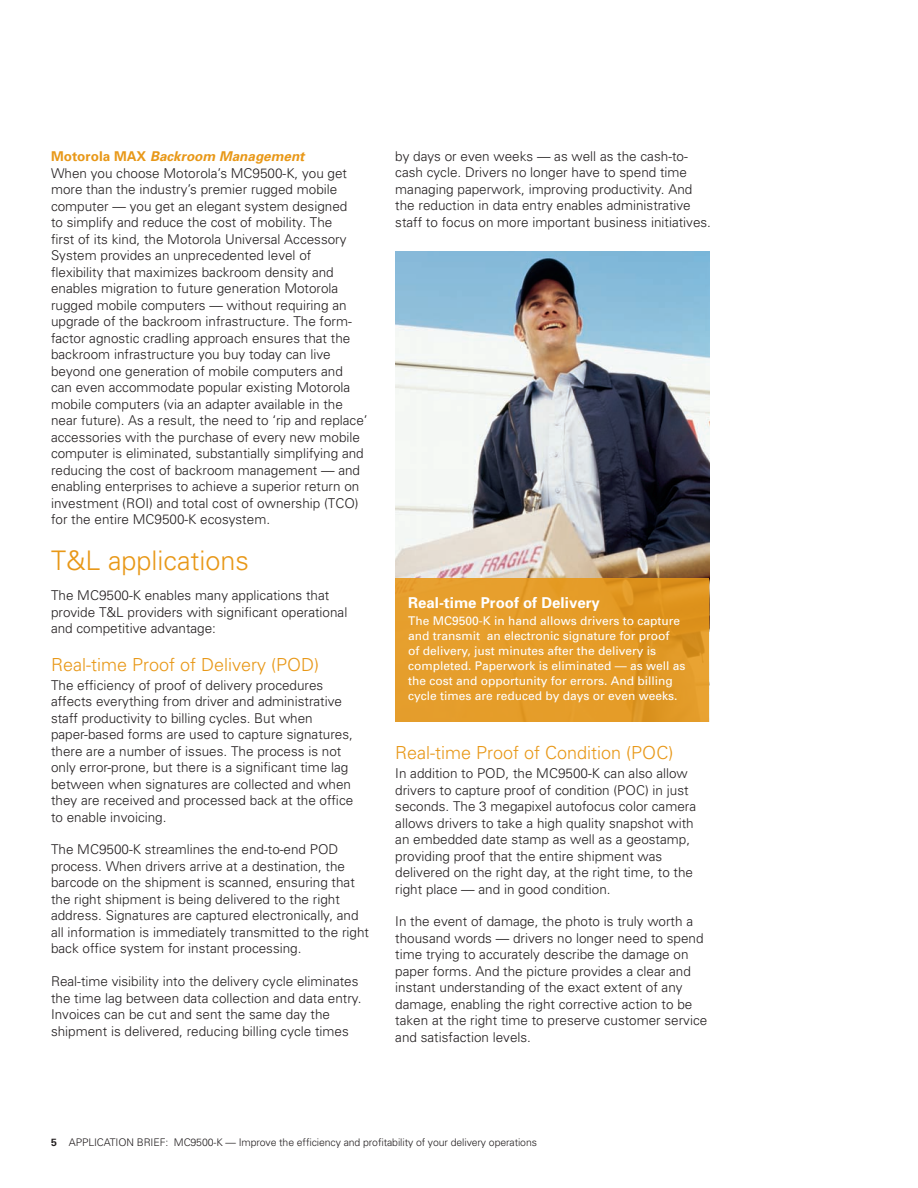
<style>
.page{position:relative;width:918px;height:1188px;background:#fff}
.page>*{position:absolute;margin:0;border:0;box-sizing:border-box;transform-origin:0 0}
.t1{font:300 27px "Univers";color:#e89818}
.t2{font:300 18px "Univers";color:#e89818}
.t3{font:700 15px "Univers";color:#fff}
.t4{font:300 13.5px/16.5px "Univers";color:#231f20}
.t5{font:12px/15px "Univers";color:#fff}
.t6{font:300 10.5px "Univers";letter-spacing:-.01em;color:#231f20}
.s1{font-weight:700;color:#e89818}
.s2{font-weight:700;font-style:italic;color:#e89818}
.s3{font-weight:700}
</style>
<div class="page">
<img style="left:395px;top:252px;width:314px;height:326px">
<svg style="left:395px;top:578px;width:314px;height:144px;background:#e39b28"></svg>
<p class="t4" style="left:51px;top:148px;width:318px"><span class="s1">Motorola MAX</span> <span class="s2">Backroom Management<br></span>When you choose Motorola’s MC9500-K, you get more than the industry’s premier rugged mobile computer — you get an elegant system designed<br>to simplify and reduce the cost of mobility. The<br>first of its kind, the Motorola Universal Accessory System provides an unprecedented level of<br>flexibility that maximizes backroom density and enables migration to future generation Motorola rugged mobile computers — without requiring an upgrade of the backroom infrastructure. The form&shy;factor agnostic cradling approach ensures that the backroom infrastructure you buy today can live beyond one generation of mobile computers and<br>can even accommodate popular existing Motorola mobile computers (via an adapter available in the near future). As a result, the need to ‘rip and replace’ accessories with the purchase of every new mobile computer is eliminated, substantially simplifying and reducing the cost of backroom management — and enabling enterprises to achieve a superior return on investment (ROI) and total cost of ownership (TCO) for the entire MC9500-K ecosystem.</p>
<h1 class="t1" style="left:51px;top:545px;width:200px">T&amp;L applications</h1>
<p class="t4" style="left:51px;top:587px;width:298px">The MC9500-K enables many applications that provide T&amp;L providers with significant operational and competitive advantage:</p>
<h2 class="t2" style="left:51px;top:653px;width:270px">Real-time Proof of Delivery (POD)</h2>
<p class="t4" style="left:51px;top:676px;width:304px">The efficiency of proof of delivery procedures affects everything from driver and administrative staff productivity to billing cycles. But when paper-based forms are used to capture signatures, there are a number of issues. The process is not only error-prone, but there is a significant time lag between when signatures are collected and when they are received and processed back at the office to enable invoicing.</p>
<p class="t4" style="left:51px;top:841px;width:320px">The MC9500-K streamlines the end-to-end POD process. When drivers arrive at a destination, the barcode on the shipment is scanned, ensuring that the right shipment is being delivered to the right address. Signatures are captured electronically, and all information is immediately transmitted to the right back office system for instant processing.</p>
<p class="t4" style="left:51px;top:973px;width:312px">Real-time visibility into the delivery cycle eliminates the time lag between data collection and data entry.<br>Invoices can be cut and sent the same day the shipment is delivered, reducing billing cycle times</p>
<p class="t4" style="left:395px;top:148px;width:317px">by days or even weeks — as well as the cash-to&shy;cash cycle. Drivers no longer have to spend time managing paperwork, improving productivity. And the reduction in data entry enables administrative staff to focus on more important business initiatives.</p>
<p class="t3" style="left:408px;top:593px;width:193px">Real-time Proof of Delivery</p>
<p class="t5" style="left:408px;top:613px;width:279px">The MC9500-K in hand allows drivers to capture and transmit an electronic signature for proof<br>of delivery, just minutes after the delivery is completed. Paperwork is eliminated — as well as the cost and opportunity for errors. And billing cycle times are reduced by days or even weeks.</p>
<h2 class="t2" style="left:395px;top:742px;width:280px">Real-time Proof of Condition (POC)</h2>
<p class="t4" style="left:395px;top:765px;width:302px">In addition to POD, the MC9500-K can also allow drivers to capture proof of condition (POC) in just seconds. The 3 megapixel autofocus color camera allows drivers to take a high quality snapshot with an embedded date stamp as well as a geostamp, providing proof that the entire shipment was delivered on the right day, at the right time, to the right place — and in good condition.</p>
<p class="t4" style="left:395px;top:913px;width:314px">In the event of damage, the photo is truly worth a thousand words — drivers no longer need to spend time trying to accurately describe the damage on paper forms. And the picture provides a clear and instant understanding of the exact extent of any damage, enabling the right corrective action to be taken at the right time to preserve customer service and satisfaction levels.</p>
<p class="t6" style="left:51px;top:1136px;width:56px"><span class="s3">5</span> Appli catio</p>
<p class="t6" style="left:126px;top:1136px;width:412px">n BRIEF: MC9500-K — Improve the efficiency and profitability of your delivery operations</p>
</div>
